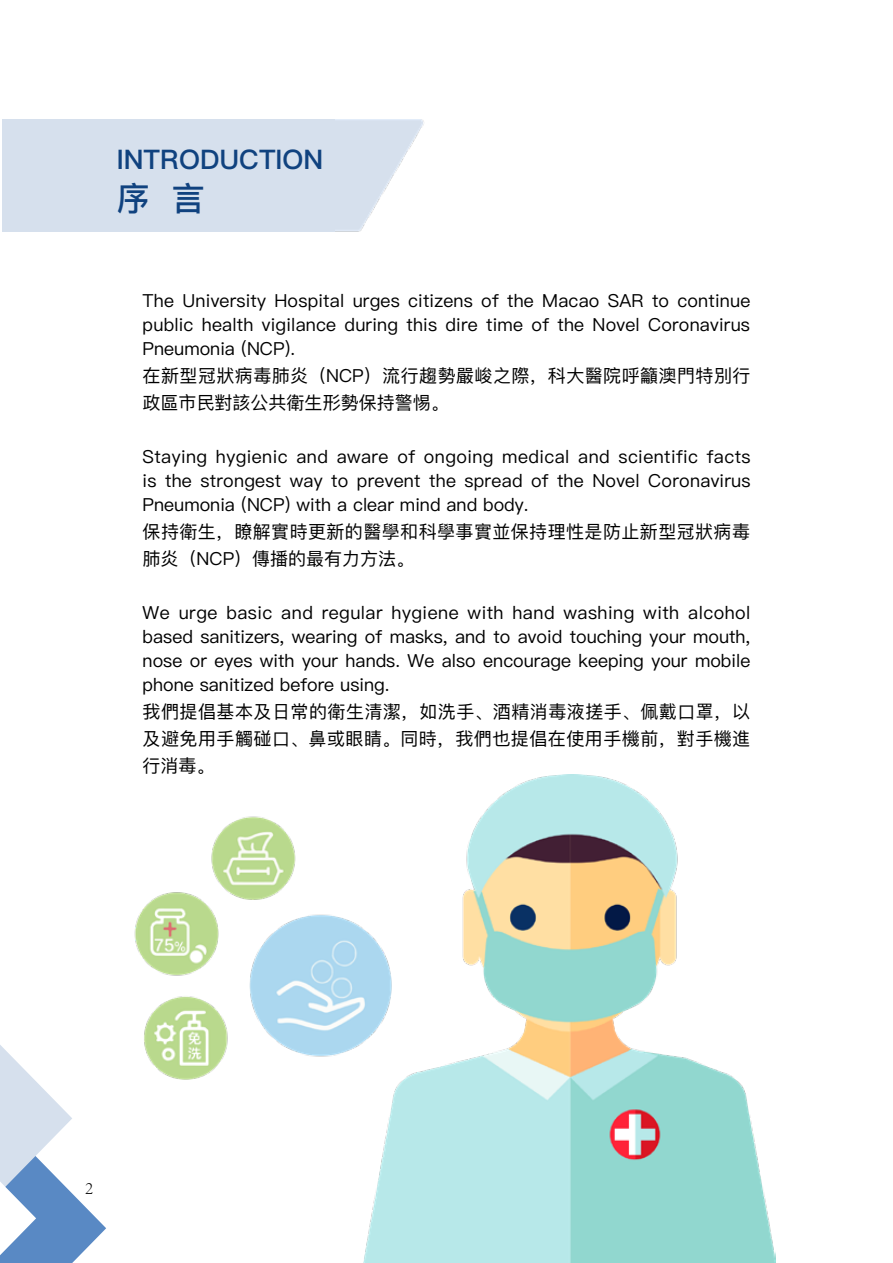
<style>
.page{position:relative;width:893px;height:1263px;background:#fff}
.page>*{position:absolute;margin:0;border:0;box-sizing:border-box;transform-origin:0 0}
.t1{font:500 33px "Ping Fang SC";color:#10427f}
.t2{font:600 27px "Ping Fang SC";color:#10427f}
.t3{font:18px/24px "Ping Fang SC";letter-spacing:.01em;color:#000;text-align:justify}
.t4{font:300 18px "Adobe Song Std";color:#000}
</style>
<div class="page">
<svg style="left:0;top:1045px;width:106px;height:218px"></svg>
<img style="left:335px;top:119px;width:89px;height:113px">
<div style="left:2px;top:119px;width:333px;height:113px;background:#d6e0ed"></div>
<img style="left:134px;top:816px;width:230px;height:264px">
<img style="left:364px;top:775px;width:411px;height:488px">
<h2 class="t2" style="left:117px;top:143px;width:208px">INTRODUCTION</h2>
<h1 class="t1" style="left:117px;top:178px;width:89px">序 言</h1>
<p class="t3" style="left:143px;top:288px;width:609px">The University Hospital urges citizens of the Macao SAR to continue public health vigilance during this dire time of the Novel Coronavirus Pneumonia (NCP).</p>
<p class="t3" style="left:143px;top:362px;width:609px;line-height:27px">在新型冠狀病毒肺炎（NCP）流行趨勢嚴峻之際，科大醫院呼籲澳門特別行政區市民對該公共衛生形勢保持警惕。</p>
<p class="t3" style="left:143px;top:444px;width:609px">Staying hygienic and aware of ongoing medical and scientific facts is the strongest way to prevent the spread of the Novel Coronavirus Pneumonia (NCP) with a clear mind and body.</p>
<p class="t3" style="left:143px;top:518px;width:609px;line-height:27px">保持衛生，瞭解實時更新的醫學和科學事實並保持理性是防止新型冠狀病毒肺炎（NCP）傳播的最有力方法。</p>
<p class="t3" style="left:143px;top:600px;width:609px">We urge basic and regular hygiene with hand washing with alcohol based sanitizers, wearing of masks, and to avoid touching your mouth, nose or eyes with your hands. We also encourage keeping your mobile phone sanitized before using.</p>
<p class="t3" style="left:143px;top:698px;width:609px;line-height:27px">我們提倡基本及日常的衛生清潔，如洗手、酒精消毒液搓手、佩戴口罩，以及避免用手觸碰口、鼻或眼睛。同時，我們也提倡在使用手機前，對手機進行消毒。</p>
<p class="t4" style="left:85px;top:1177px;width:10px">2</p>
</div>
